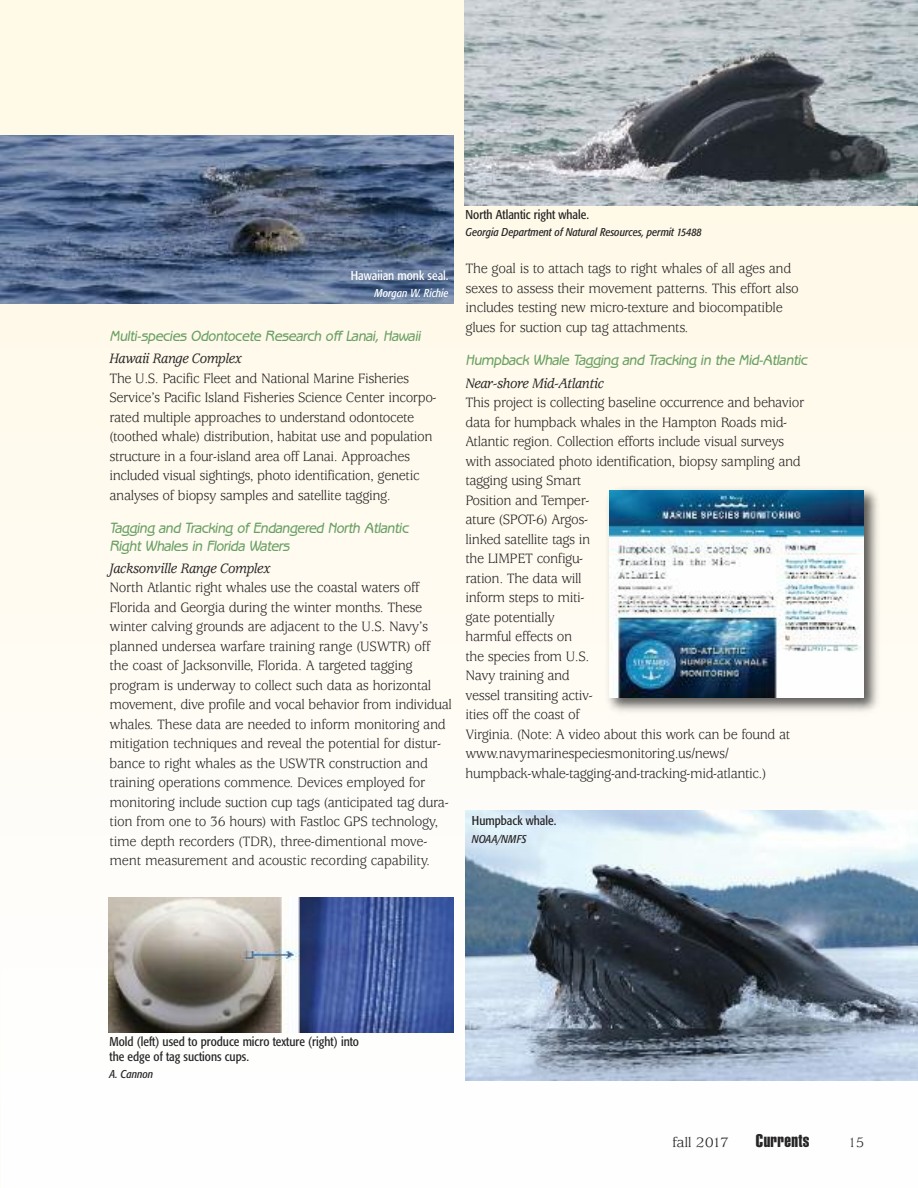
<style>
.page{position:relative;width:918px;height:1188px;background:#fff}
.page>*{position:absolute;margin:0;border:0;box-sizing:border-box;transform-origin:0 0}
.t1{font:18px "Helvetica Extra Compressed";letter-spacing:.02em;color:#272526;scale:1.1 1}
.t2{font:15px/19.5px "Usherwood";letter-spacing:-.03em;color:#272526;scale:.95 1}
.t3{font:italic 500 15px/17.2px "Benguiat Gothic";letter-spacing:-.03em;color:#69a063;scale:.95 1}
.t4{font:italic 500 15px "Usherwood";letter-spacing:-.025em;color:#272526;scale:.95 1}
.t5{font:15px "Usherwood";letter-spacing:-.03em;color:#272526;scale:1.1 1}
.t6{font:condensed 12.75px/15px "Formata";color:#272526}
.t7{font:condensed 12.75px "Formata";color:#fff}
.t8{font:italic condensed 11.25px "Formata";color:#272526}
.t9{font:italic condensed 11.25px "Formata";color:#fff}
.t10{font:italic condensed 11.25px "Formata";letter-spacing:.02em;color:#272526}
</style>
<div class="page">
<div style="left:0;top:0;width:918px;height:1188px;background:linear-gradient(to right,#fefbf3,#fefbf1)"></div>
<img style="left:466px;top:810px;width:452px;height:270px">
<img style="left:1px;top:135px;width:453px;height:169px">
<hr style="left:0;top:943px;width:1px;height:245px;background:#fefdfa">
<img style="left:464px;top:0;width:454px;height:205px">
<img style="left:603px;top:483px;width:280px;height:234px">
<img style="left:609px;top:490px;width:255px;height:208px">
<img style="left:108px;top:898px;width:346px;height:134px">
<p class="t7" style="left:351px;top:270px;width:99px">Hawaiian monk seal.</p>
<p class="t9" style="left:374px;top:289px;width:76px">Morgan W. Richie</p>
<p class="t3" style="left:110px;top:329px;width:329px">Multi-species Odontocete Research off Lanai, Hawaii</p>
<p class="t4" style="left:110px;top:353px;width:141px">Hawaii Range Complex</p>
<p class="t2" style="left:110px;top:370px;width:346px">The U.S. Pacific Fleet and National Marine Fisheries Service’s Pacific Island Fisheries Science Center incorpo&shy;rated multiple approaches to understand odontocete (toothed whale) distribution, habitat use and population structure in a four-island area off Lanai. Approaches included visual sightings, photo identification, genetic analyses of biopsy samples and satellite tagging.</p>
<p class="t3" style="left:110px;top:521px;width:316px">Tagging and Tracking of Endangered North Atlantic<br>Right Whales in Florida Waters</p>
<p class="t4" style="left:110px;top:563px;width:171px">Jacksonville Range Complex</p>
<p class="t2" style="left:110px;top:579px;width:362px">North Atlantic right whales use the coastal waters off Florida and Georgia during the winter months. These winter calving grounds are adjacent to the U.S. Navy’s planned undersea warfare training range (USWTR) off the coast of Jacksonville, Florida. A targeted tagging program is underway to collect such data as horizontal movement, dive profile and vocal behavior from individual whales. These data are needed to inform monitoring and mitigation techniques and reveal the potential for distur&shy;bance to right whales as the USWTR construction and training operations commence. Devices employed for monitoring include suction cup tags (anticipated tag dura&shy;tion from one to 36 hours) with Fastloc GPS technology, time depth recorders (TDR), three-dimentional move&shy;ment measurement and acoustic recording capability.</p>
<p class="t6" style="left:466px;top:208px;width:125px">North Atlantic right whale.</p>
<p class="t8" style="left:466px;top:228px;width:238px">Georgia Department of Natural Resources, permit 15488</p>
<p class="t2" style="left:466px;top:261px;width:352px">The goal is to attach tags to right whales of all ages and sexes to assess their movement patterns. This effort also includes testing new micro-texture and biocompatible glues for suction cup tag attachments.</p>
<p class="t3" style="left:466px;top:353px;width:361px">Humpback Whale Tagging and Tracking in the Mid-Atlantic</p>
<p class="t4" style="left:466px;top:377px;width:147px">Near-shore Mid-Atlantic</p>
<p class="t2" style="left:466px;top:394px;width:358px">This project is collecting baseline occurrence and behavior data for humpback whales in the Hampton Roads mid-Atlantic region. Collection efforts include visual surveys with associated photo identification, biopsy sampling and tagging using Smart<br>Position and Temper-<br>ature (SPOT-6) Argos-<br>linked satellite tags in<br>the LIMPET configu-<br>ration. The data will<br>inform steps to miti-<br>gate potentially<br>harmful effects on<br>the species from U.S.<br>Navy training and<br>vessel transiting activ-<br>ities off the coast of<br>Virginia. (Note: A video about this work can be found at www.navymarinespeciesmonitoring.us/news/ humpback-whale-tagging-and-tracking-mid-atlantic.)</p>
<p class="t6" style="left:472px;top:814px;width:86px">Humpback whale.</p>
<p class="t10" style="left:472px;top:834px;width:56px">NOAA/NMFS</p>
<p class="t6" style="left:109px;top:1035px;width:251px">Mold (left) used to produce micro texture (right) into the edge of tag suctions cups.</p>
<p class="t8" style="left:110px;top:1070px;width:45px">A. Cannon</p>
<p class="t5" style="left:672px;top:1137px;width:53px">fall 2017</p>
<p class="t1" style="left:756px;top:1134px;width:50px">Currents</p>
<p class="t2" style="left:849px;top:1134px;width:18px">15</p>
</div>
